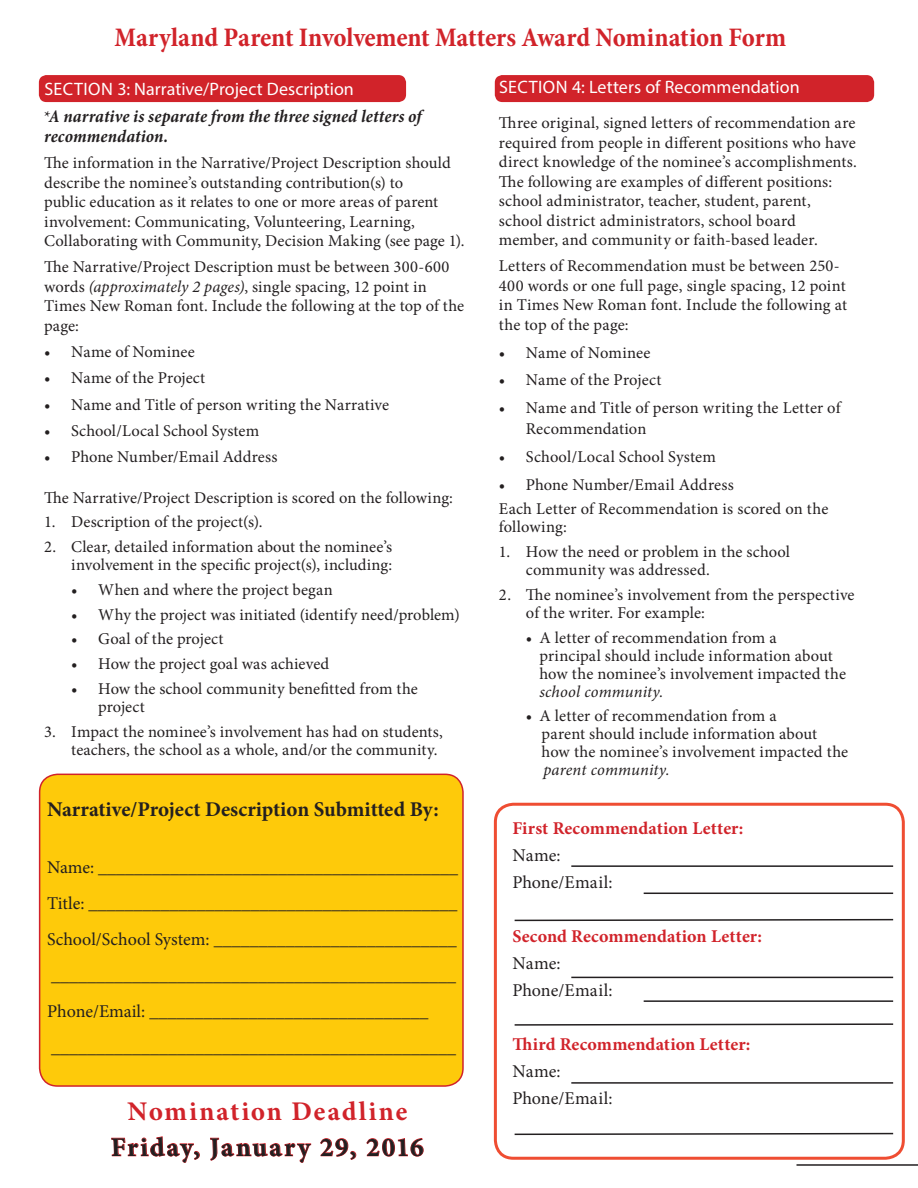
<style>
.page{position:relative;width:918px;height:1188px;background:#fff}
.page>*{position:absolute;margin:0;border:0;box-sizing:border-box;transform-origin:0 0}
.t1{font:700 condensed 27px "Minion Pro";letter-spacing:-.01em;color:#d1232a}
.body{font:700 27px "Minion Pro";color:#231f20}
.body-2{font:700 27px "Minion Pro";color:#d1232a}
.t2{font:700 21px "Minion Pro";letter-spacing:-.005em;color:#231f20}
.t3{font:18px "Minion Pro";letter-spacing:-.005em;color:#231f20}
.t4{font:700 18px "Minion Pro";letter-spacing:.005em;color:#d1232a}
.t5{font:18px "Myriad Pro";letter-spacing:.005em;color:#fff}
.t6{font:italic 700 condensed 18px/19.5px "Minion Pro";letter-spacing:.005em;color:#231f20}
.t7{font:16.5px/19.5px "Minion Pro";letter-spacing:.005em;color:#231f20}
.s1{font-style:italic}
.s2{font-weight:400;font-style:normal;font-stretch:normal;font-size:16.5px}
</style>
<div class="page">
<div style="left:494px;top:803px;width:411px;height:357px;border:3px solid #ef4d32;border-radius:18px"></div>
<div style="left:39px;top:75px;width:367px;height:27px;background:#d1232a;border-radius:8px"></div>
<div style="left:495px;top:75px;width:379px;height:27px;background:#d1232a;border-radius:8px"></div>
<div style="left:40px;top:774px;width:423px;height:312px;background:#feca0a;border-radius:18px"></div>
<div style="left:39px;top:774px;width:425px;height:313px;border:2px solid #d1232a;border-radius:18px"></div>
<hr style="left:571px;top:865px;width:322px;height:2px;background:#231f20">
<hr style="left:571px;top:977px;width:322px;height:1px;background:#231f20">
<hr style="left:571px;top:1082px;width:322px;height:2px;background:#231f20">
<hr style="left:644px;top:893px;width:249px;height:1px;background:#231f20">
<svg style="left:514px;top:918px;width:380px;height:4px"></svg>
<hr style="left:644px;top:1000px;width:249px;height:2px;background:#231f20">
<hr style="left:796px;top:1164px;width:122px;height:2px;background:#231f20">
<svg style="left:514px;top:1023px;width:380px;height:3px"></svg>
<svg style="left:514px;top:1132px;width:380px;height:4px"></svg>
<svg style="left:111px;top:1136px;width:88px;height:27px"></svg>
<svg style="left:210px;top:1137px;width:101px;height:26px"></svg>
<svg style="left:320px;top:1138px;width:36px;height:22px"></svg>
<svg style="left:366px;top:1138px;width:58px;height:19px"></svg>
<p class="t1" style="left:114px;top:19px;width:673px">Maryland Parent Involvement Matters Award Nomination Form</p>
<p class="t5" style="left:499px;top:76px;width:302px">SECTION 4: Letters of Recommendation</p>
<p class="t7" style="left:499px;top:113px;width:359px">Three original, signed letters of recommendation are required from people in different positions who have direct knowledge of the nominee’s accomplishments.<br>The following are examples of different positions: school administrator, teacher, student, parent, school district administrators, school board member, and community or faith-based leader.</p>
<p class="t7" style="left:499px;top:256px;width:350px">Letters of Recommendation must be between 250- 400 words or one full page, single spacing, 12 point in Times New Roman font. Include the following at the top of the page:</p>
<p class="t7" style="left:499px;top:343px;width:153px">• Name of Nominee</p>
<p class="t7" style="left:499px;top:370px;width:164px">• Name of the Project</p>
<p class="t7" style="left:526px;top:397px;width:316px;line-height:21px;text-indent:-27px">• Name and Title of person writing the Letter of<br>Recommendation</p>
<p class="t7" style="left:499px;top:447px;width:218px">• School/Local School System</p>
<p class="t7" style="left:499px;top:475px;width:237px">• Phone Number/Email Address</p>
<p class="t7" style="left:499px;top:500px;width:331px;line-height:18px">Each Letter of Recommendation is scored on the following:</p>
<p class="t7" style="left:526px;top:543px;width:266px;line-height:18px;text-indent:-27px">1. How the need or problem in the school community was addressed.</p>
<p class="t7" style="left:526px;top:586px;width:330px;line-height:18px;text-indent:-27px">2. The nominee’s involvement from the perspective of the writer. For example:</p>
<p class="t7" style="left:539px;top:628px;width:308px;line-height:18px;text-indent:-13px">• A letter of recommendation from a<br>principal should include information about how the nominee’s involvement impacted the <span class="s1">school community.</span></p>
<p class="t7" style="left:542px;top:707px;width:308px;line-height:18px;text-indent:-16px">• A letter of recommendation from a<br>parent should include information about how the nominee’s involvement impacted the <span class="s1">parent community.</span></p>
<p class="t5" style="left:44px;top:78px;width:311px">SECTION 3: Narrative/Project Description</p>
<p class="t6" style="left:44px;top:107px;width:379px"><span class="s2">*</span>A narrative is separate from the three signed letters of recommendation.</p>
<p class="t7" style="left:44px;top:153px;width:422px">The information in the Narrative/Project Description should describe the nominee’s outstanding contribution(s) to<br>public education as it relates to one or more areas of parent involvement: Communicating, Volunteering, Learning, Collaborating with Community, Decision Making (see page 1).</p>
<p class="t7" style="left:44px;top:257px;width:421px">The Narrative/Project Description must be between 300-600 words <span class="s1">(approximately 2 pages)</span>, single spacing, 12 point in Times New Roman font. Include the following at the top of the page:</p>
<p class="t7" style="left:44px;top:342px;width:152px">• Name of Nominee</p>
<p class="t7" style="left:44px;top:368px;width:163px">• Name of the Project</p>
<p class="t7" style="left:44px;top:395px;width:346px">• Name and Title of person writing the Narrative</p>
<p class="t7" style="left:44px;top:421px;width:216px">• School/Local School System</p>
<p class="t7" style="left:44px;top:447px;width:235px">• Phone Number/Email Address</p>
<p class="t7" style="left:44px;top:488px;width:410px">The Narrative/Project Description is scored on the following:</p>
<p class="t7" style="left:44px;top:512px;width:220px">1. Description of the project(s).</p>
<p class="t7" style="left:44px;top:538px;width:350px;line-height:18px;text-align:right">2. Clear, detailed information about the nominee’s involvement in the specific project(s), including:</p>
<p class="t7" style="left:71px;top:580px;width:263px">• When and where the project began</p>
<p class="t7" style="left:71px;top:605px;width:390px">• Why the project was initiated (identify need/problem)</p>
<p class="t7" style="left:71px;top:629px;width:154px">• Goal of the project</p>
<p class="t7" style="left:71px;top:654px;width:260px">• How the project goal was achieved</p>
<p class="t7" style="left:98px;top:680px;width:321px;line-height:18px;text-indent:-27px">• How the school community benefitted from the project</p>
<p class="t7" style="left:71px;top:722px;width:373px;line-height:18px;text-indent:-27px">3. Impact the nominee’s involvement has had on students, teachers, the school as a whole, and/or the community.</p>
<p class="t2" style="left:47px;top:794px;width:393px">Narrative/Project Description Submitted By:</p>
<p class="t3" style="left:47px;top:855px;width:413px">Name: ________________________________________</p>
<p class="t3" style="left:47px;top:891px;width:412px">Title: _________________________________________</p>
<p class="t3" style="left:47px;top:927px;width:411px">School/School System: ___________________________</p>
<p class="t3" style="left:51px;top:963px;width:407px">_____________________________________________</p>
<p class="t3" style="left:47px;top:999px;width:383px">Phone/Email: _______________________________</p>
<p class="t3" style="left:51px;top:1035px;width:407px">_____________________________________________</p>
<p class="body-2" style="left:128px;top:1092px;width:283px">Nomination Deadline</p>
<p class="body" style="left:111px;top:1128px;width:315px">Friday, January 29, 2016</p>
<p class="t4" style="left:512px;top:815px;width:232px">First Recommendation Letter:</p>
<p class="t3" style="left:512px;top:843px;width:50px">Name:</p>
<p class="t3" style="left:512px;top:870px;width:102px">Phone/Email:</p>
<p class="t4" style="left:512px;top:923px;width:251px">Second Recommendation Letter:</p>
<p class="t3" style="left:512px;top:951px;width:50px">Name:</p>
<p class="t3" style="left:512px;top:978px;width:102px">Phone/Email:</p>
<p class="t4" style="left:512px;top:1031px;width:240px">Third Recommendation Letter:</p>
<p class="t3" style="left:512px;top:1059px;width:50px">Name:</p>
<p class="t3" style="left:512px;top:1086px;width:102px">Phone/Email:</p>
</div>
